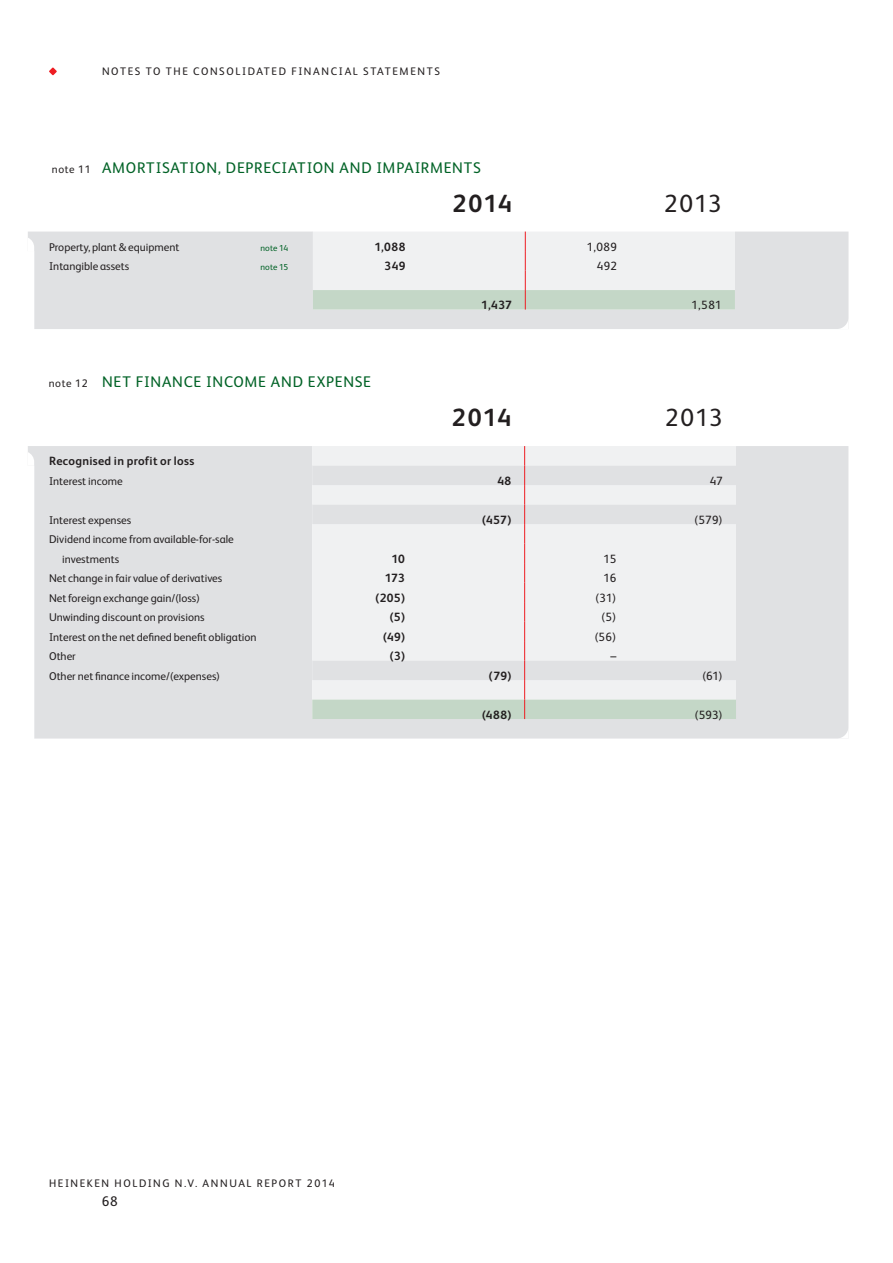
<style>
.page{position:relative;width:893px;height:1263px;background:#fff}
.page>*{position:absolute;margin:0;border:0;box-sizing:border-box;transform-origin:0 0}
.t1{font:700 24.9px "HEINEKEN Core";letter-spacing:.05em;color:#231f20}
.t2{font:24.9px "HEINEKEN Core";letter-spacing:.055em;color:#231f20}
.t3{font:15.45px "HEINEKEN Core";letter-spacing:.045em;color:#016226}
.t4{font:13.95px "HEINEKEN Core";color:#231f20}
.t5{font:700 12px "HEINEKEN Core";letter-spacing:.025em;color:#231f20}
.t6{font:12px "HEINEKEN Core";letter-spacing:.01em;color:#231f20}
.t7{font:11.25px/19.5px "HEINEKEN Core";color:#231f20}
.t8{font:10.95px "HEINEKEN Core";letter-spacing:.145em;color:#231f20}
.t9{font:8.7px "HEINEKEN Core";letter-spacing:.015em;color:#016226}
.s1{font-size:10.95px;color:#231f20}
</style>
<div class="page">
<svg style="left:49px;top:68px;width:8px;height:7px"></svg>
<div style="left:28px;top:232px;width:820px;height:97px;background:#e0e1e3"></div>
<svg style="left:313px;top:232px;width:422px;height:78px"></svg>
<svg style="left:28px;top:238px;width:6px;height:91px"></svg>
<svg style="left:836px;top:317px;width:12px;height:12px"></svg>
<div style="left:28px;top:446px;width:820px;height:293px;background:#e0e1e3"></div>
<svg style="left:312px;top:446px;width:424px;height:273px"></svg>
<svg style="left:28px;top:452px;width:6px;height:287px"></svg>
<svg style="left:836px;top:727px;width:12px;height:12px"></svg>
<p class="t8" style="left:102px;top:67px;width:339px">NOTES TO THE CONSOLIDATED FINANCIAL STATEMENTS</p>
<h2 class="t3" style="left:52px;top:162px;width:430px"><span class="s1">note 11</span> AMORTISATION, DEPRECIATION AND IMPAIRMENTS</h2>
<h1 class="t1" style="left:452px;top:191px;width:61px">2014</h1>
<h1 class="t2" style="left:664px;top:194px;width:59px">2013</h1>
<p class="t7" style="left:49px;top:238px;width:132px">Property, plant &amp; equipment</p>
<p class="t9" style="left:260px;top:245px;width:30px">note 14</p>
<p class="t5" style="left:374px;top:241px;width:33px">1,088</p>
<p class="t6" style="left:587px;top:242px;width:32px">1,089</p>
<p class="t7" style="left:49px;top:258px;width:82px">Intangible assets</p>
<p class="t9" style="left:260px;top:264px;width:30px">note 15</p>
<p class="t5" style="left:384px;top:260px;width:23px">349</p>
<p class="t6" style="left:597px;top:262px;width:22px">492</p>
<p class="t5" style="left:481px;top:299px;width:32px">1,437</p>
<p class="t6" style="left:691px;top:301px;width:32px">1,581</p>
<h2 class="t3" style="left:49px;top:376px;width:324px"><span class="s1">note 12</span> NET FINANCE INCOME AND EXPENSE</h2>
<h1 class="t1" style="left:452px;top:406px;width:61px">2014</h1>
<h1 class="t2" style="left:665px;top:409px;width:59px">2013</h1>
<p class="t5" style="left:49px;top:455px;width:147px">Recognised in profit or loss</p>
<p class="t7" style="left:49px;top:472px;width:75px">Interest income</p>
<p class="t5" style="left:497px;top:475px;width:15px">48</p>
<p class="t6" style="left:709px;top:476px;width:15px">47</p>
<p class="t7" style="left:49px;top:511px;width:84px">Interest expenses</p>
<p class="t5" style="left:482px;top:514px;width:31px">(457)</p>
<p class="t6" style="left:694px;top:515px;width:30px">(579)</p>
<p class="t7" style="left:62px;top:531px;width:173px;text-indent:-13px">Dividend income from available-for-sale investments</p>
<p class="t5" style="left:391px;top:553px;width:15px">10</p>
<p class="t6" style="left:603px;top:554px;width:14px">15</p>
<p class="t7" style="left:49px;top:570px;width:175px">Net change in fair value of derivatives</p>
<p class="t5" style="left:384px;top:572px;width:22px">173</p>
<p class="t6" style="left:603px;top:574px;width:15px">16</p>
<p class="t7" style="left:49px;top:589px;width:152px">Net foreign exchange gain/(loss)</p>
<p class="t5" style="left:375px;top:592px;width:31px">(205)</p>
<p class="t6" style="left:595px;top:593px;width:23px">(31)</p>
<p class="t7" style="left:49px;top:609px;width:157px">Unwinding discount on provisions</p>
<p class="t5" style="left:390px;top:611px;width:17px">(5)</p>
<p class="t6" style="left:601px;top:613px;width:17px">(5)</p>
<p class="t7" style="left:49px;top:628px;width:209px">Interest on the net defined benefit obligation</p>
<p class="t5" style="left:383px;top:631px;width:23px">(49)</p>
<p class="t6" style="left:594px;top:632px;width:24px">(56)</p>
<p class="t7" style="left:49px;top:648px;width:28px">Other</p>
<p class="t5" style="left:390px;top:650px;width:17px">(3)</p>
<p class="t6" style="left:610px;top:652px;width:7px">–</p>
<p class="t7" style="left:49px;top:667px;width:173px">Other net finance income/(expenses)</p>
<p class="t5" style="left:489px;top:670px;width:24px">(79)</p>
<p class="t6" style="left:702px;top:671px;width:22px">(61)</p>
<p class="t5" style="left:482px;top:709px;width:31px">(488)</p>
<p class="t6" style="left:694px;top:710px;width:30px">(593)</p>
<p class="t8" style="left:49px;top:1179px;width:287px">HEINEKEN HOLDING N.V. ANNUAL REPORT 2014</p>
<p class="t4" style="left:102px;top:1196px;width:18px">68</p>
</div>
